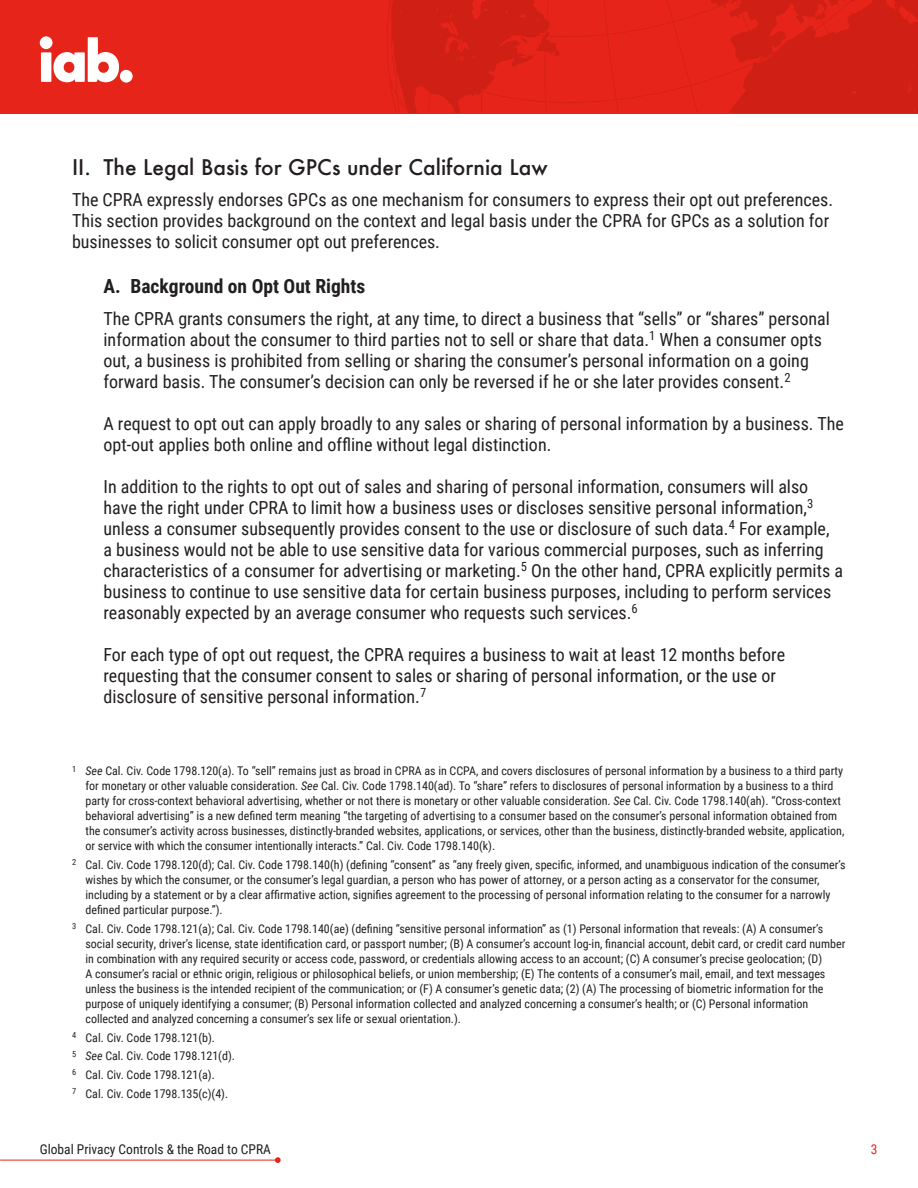
<style>
.page{position:relative;width:918px;height:1188px;background:#fff}
.page>*{position:absolute;margin:0;border:0;box-sizing:border-box;transform-origin:0 0}
.Headline{font:500 21px "Futura";color:#231f20}
.Subhead{font:700 19.5px "Roboto Condensed";color:#231f20}
.Body_indent{font:18px/21px "Roboto Condensed";color:#231f20}
.Body{font:18px/21px "Roboto Condensed";color:#231f20}
.t1{font:13.5px "Roboto Condensed";color:#231f20}
.t2{font:13.5px "Roboto Condensed";color:#e72419}
.Footnote{font:12px/15px "Roboto Condensed";color:#231f20}
.s1{font-style:italic}
</style>
<div class="page">
<div style="left:0;top:0;width:918px;height:114px;background:#e72419"></div>
<hr style="left:0;top:1160px;width:278px;height:1px;background:#e72419">
<svg style="left:275px;top:1157px;width:6px;height:6px"></svg>
<div style="left:40px;top:36px;width:13px;height:13px;background:#fff;border-radius:50%"></div>
<div style="left:120px;top:70px;width:13px;height:13px;background:#fff;border-radius:50%"></div>
<div style="left:41px;top:52px;width:10px;height:30px;background:#fff"></div>
<svg style="left:53px;top:37px;width:66px;height:45px"></svg>
<svg style="left:388px;top:0;width:530px;height:112px"></svg>
<p class="Headline" style="left:72px;top:153px;width:477px">II. The Legal Basis for GPCs under California Law</p>
<p class="Body" style="left:72px;top:189px;width:763px">The CPRA expressly endorses GPCs as one mechanism for consumers to express their opt out preferences.<br>This section provides background on the context and legal basis under the CPRA for GPCs as a solution for businesses to solicit consumer opt out preferences.</p>
<p class="Subhead" style="left:104px;top:273px;width:263px">A. Background on Opt Out Rights</p>
<p class="Body_indent" style="left:104px;top:307px;width:728px">The CPRA grants consumers the right, at any time, to direct a business that “sells” or “shares” personal information about the consumer to third parties not to sell or share that data.<sup>1</sup> When a consumer opts out, a business is prohibited from selling or sharing the consumer’s personal information on a going forward basis. The consumer’s decision can only be reversed if he or she later provides consent.<sup>2</sup></p>
<p class="Body_indent" style="left:104px;top:412px;width:742px">A request to opt out can apply broadly to any sales or sharing of personal information by a business. The opt-out applies both online and offline without legal distinction.</p>
<p class="Body_indent" style="left:104px;top:475px;width:741px">In addition to the rights to opt out of sales and sharing of personal information, consumers will also have the right under CPRA to limit how a business uses or discloses sensitive personal information,<sup>3 </sup>unless a consumer subsequently provides consent to the use or disclosure of such data.<sup>4</sup> For example,<br>a business would not be able to use sensitive data for various commercial purposes, such as inferring characteristics of a consumer for advertising or marketing.<sup>5</sup> On the other hand, CPRA explicitly permits a business to continue to use sensitive data for certain business purposes, including to perform services reasonably expected by an average consumer who requests such services.<sup>6</sup></p>
<p class="Body_indent" style="left:104px;top:643px;width:683px">For each type of opt out request, the CPRA requires a business to wait at least 12 months before requesting that the consumer consent to sales or sharing of personal information, or the use or disclosure of sensitive personal information.<sup>7</sup></p>
<p class="Footnote" style="left:86px;top:763px;width:760px;text-indent:-14px"><sup>1</sup> <span class="s1">See</span> Cal. Civ. Code 1798.120(a). To “sell” remains just as broad in CPRA as in CCPA, and covers disclosures of personal information by a business to a third party for monetary or other valuable consideration. <span class="s1">See</span> Cal. Civ. Code 1798.140(ad). To “share” refers to disclosures of personal information by a business to a third party for cross-context behavioral advertising, whether or not there is monetary or other valuable consideration. <span class="s1">See</span> Cal. Civ. Code 1798.140(ah). “Cross-context behavioral advertising” is a new defined term meaning “the targeting of advertising to a consumer based on the consumer’s personal information obtained from the consumer’s activity across businesses, distinctly-branded websites, applications, or services, other than the business, distinctly-branded website, application, or service with which the consumer intentionally interacts.” Cal. Civ. Code 1798.140(k).</p>
<p class="Footnote" style="left:86px;top:857px;width:762px;text-indent:-14px"><sup>2</sup> Cal. Civ. Code 1798.120(d); Cal. Civ. Code 1798.140(h) (defining “consent” as “any freely given, specific, informed, and unambiguous indication of the consumer’s wishes by which the consumer, or the consumer’s legal guardian, a person who has power of attorney, or a person acting as a conservator for the consumer, including by a statement or by a clear affirmative action, signifies agreement to the processing of personal information relating to the consumer for a narrowly defined particular purpose.”).</p>
<p class="Footnote" style="left:86px;top:921px;width:761px;text-indent:-14px"><sup>3</sup> Cal. Civ. Code 1798.121(a); Cal. Civ. Code 1798.140(ae) (defining “sensitive personal information” as (1) Personal information that reveals: (A) A consumer’s social security, driver’s license, state identification card, or passport number; (B) A consumer’s account log-in, financial account, debit card, or credit card number in combination with any required security or access code, password, or credentials allowing access to an account; (C) A consumer’s precise geolocation; (D)<br>A consumer’s racial or ethnic origin, religious or philosophical beliefs, or union membership; (E) The contents of a consumer’s mail, email, and text messages unless the business is the intended recipient of the communication; or (F) A consumer’s genetic data; (2) (A) The processing of biometric information for the purpose of uniquely identifying a consumer; (B) Personal information collected and analyzed concerning a consumer’s health; or (C) Personal information collected and analyzed concerning a consumer’s sex life or sexual orientation.).</p>
<p class="Footnote" style="left:72px;top:1030px;width:145px"><sup>4</sup> Cal. Civ. Code 1798.121(b).</p>
<p class="Footnote" style="left:72px;top:1048px;width:165px"><sup>5</sup> <span class="s1">See</span> Cal. Civ. Code 1798.121(d).</p>
<p class="Footnote" style="left:72px;top:1067px;width:144px"><sup>6</sup> Cal. Civ. Code 1798.121(a).</p>
<p class="Footnote" style="left:72px;top:1086px;width:158px"><sup>7</sup> Cal. Civ. Code 1798.135(c)(4).</p>
<p class="t1" style="left:40px;top:1140px;width:233px">Global Privacy Controls &amp; the Road to CPRA</p>
<p class="t2" style="left:871px;top:1140px;width:8px">3</p>
</div>
